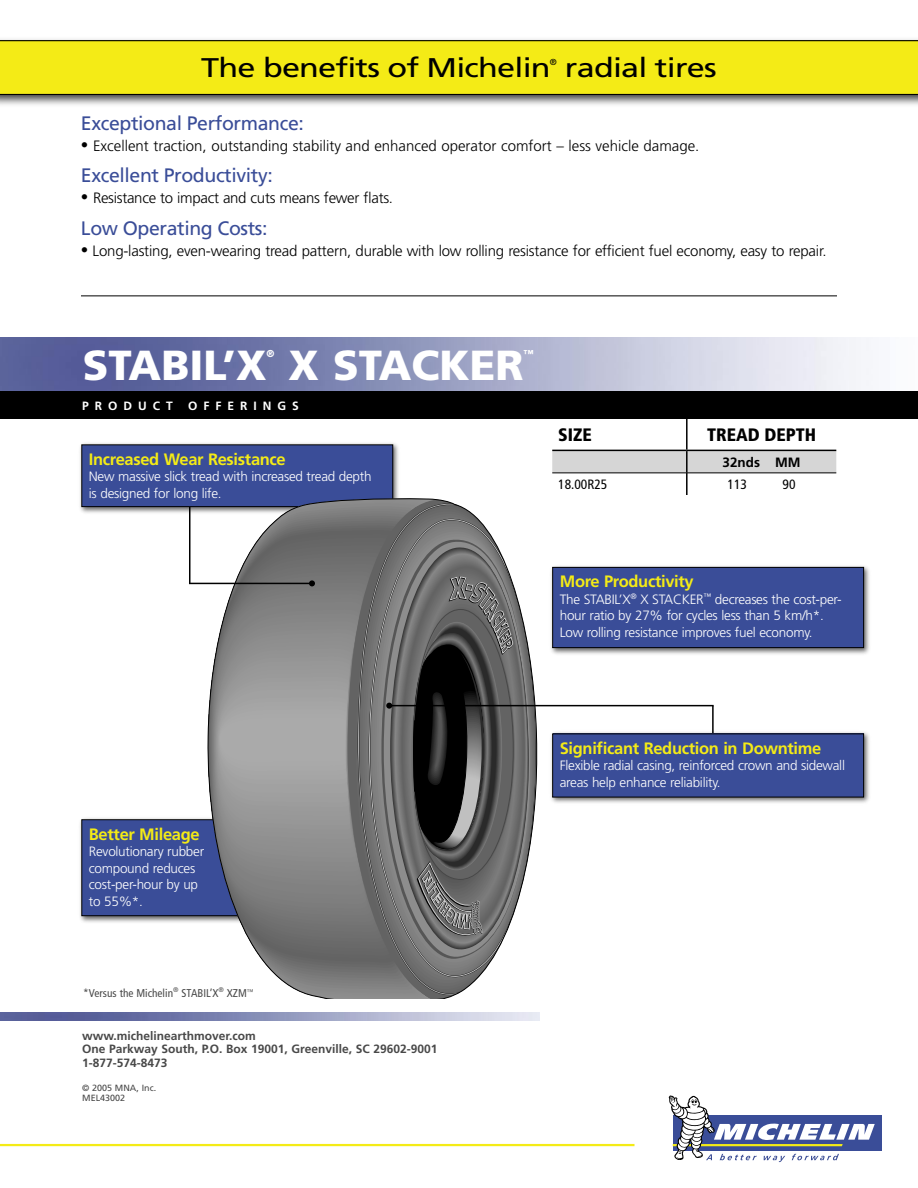
<style>
.page{position:relative;width:918px;height:1188px;background:#fff}
.page>*{position:absolute;margin:0;border:0;box-sizing:border-box;transform-origin:0 0}
.t1{font:900 42px "Frutiger";color:#fff}
.t2{font:27px "Frutiger";letter-spacing:-.025em;color:#000;scale:1.2 1}
.t3{font:19.5px "Frutiger";letter-spacing:-.02em;color:#3a4d98}
.t4{font:900 condensed 18px "Frutiger";color:#000}
.t5{font:700 16.5px "Frutiger";letter-spacing:-.02em;color:#f4eb16}
.t6{font:300 15px "Frutiger";letter-spacing:-.015em;color:#000}
.t7{font:300 13.5px/16.5px "Frutiger";letter-spacing:-.02em;color:#fff}
.t8{font:condensed 13.5px "Frutiger";color:#000}
.t9{font:700 13.5px "Frutiger";color:#000}
.t10{font:700 12px "Frutiger";color:#484848}
.t11{font:700 12px "Frutiger";letter-spacing:.5em;color:#fff}
._1_icon_name{font:condensed 11.25px "Frutiger";color:#484848}
.t12{font:900 10.05px "Frutiger";color:#fff}
.t13{font:9px "Frutiger";color:#484848}
.t14{font:8.7px "Frutiger";color:#000}
</style>
<div class="page">
<hr style="left:712px;top:706px;width:2px;height:66px;background:#000">
<hr style="left:189px;top:498px;width:1px;height:86px;background:#000">
<img style="left:0;top:338px;width:918px;height:54px">
<svg style="left:668px;top:1095px;width:214px;height:67px"></svg>
<div style="left:0;top:35px;width:918px;height:74px;background:#000;opacity:.75"></div>
<div style="left:0;top:41px;width:918px;height:54px;background:#f4eb16"></div>
<div style="left:548px;top:563px;width:324px;height:93px;background:#000;opacity:.6"></div>
<div style="left:553px;top:567px;width:311px;height:81px;background:#3a4d98"></div>
<div style="left:552px;top:567px;width:312px;height:81px;border:1px solid #000"></div>
<hr style="left:0;top:40px;width:918px;height:1px;background:#000">
<hr style="left:0;top:1144px;width:634px;height:2px;background:#f4eb16">
<hr style="left:0;top:94px;width:918px;height:1px;background:#000">
<hr style="left:81px;top:296px;width:756px;height:1px;background:#000">
<div style="left:0;top:392px;width:918px;height:27px;background:#000"></div>
<div style="left:78px;top:815px;width:323px;height:109px;background:#000;opacity:.6"></div>
<div style="left:82px;top:820px;width:311px;height:96px;background:#3a4d98"></div>
<div style="left:81px;top:819px;width:312px;height:97px;border:1px solid #000"></div>
<div style="left:78px;top:441px;width:323px;height:74px;background:#000;opacity:.6"></div>
<div style="left:82px;top:445px;width:311px;height:62px;background:#3a4d98"></div>
<div style="left:81px;top:444px;width:312px;height:63px;border:1px solid #000"></div>
<img style="left:0;top:1013px;width:540px;height:8px">
<div style="left:548px;top:730px;width:324px;height:76px;background:#000;opacity:.6"></div>
<div style="left:553px;top:734px;width:311px;height:63px;background:#3a4d98"></div>
<svg style="left:552px;top:451px;width:284px;height:22px;background:#cecece"></svg>
<hr style="left:686px;top:418px;width:2px;height:32px;background:#000">
<hr style="left:552px;top:450px;width:135px;height:1px;background:#000">
<hr style="left:687px;top:450px;width:149px;height:1px;background:#000">
<hr style="left:686px;top:451px;width:2px;height:22px;background:#000">
<hr style="left:686px;top:473px;width:2px;height:22px;background:#000">
<hr style="left:552px;top:473px;width:135px;height:1px;background:#000">
<hr style="left:687px;top:473px;width:149px;height:1px;background:#000">
<svg style="left:208px;top:498px;width:329px;height:501px;background:#828283"></svg>
<hr style="left:189px;top:583px;width:123px;height:1px;background:#000">
<svg style="left:309px;top:580px;width:6px;height:6px"></svg>
<hr style="left:389px;top:705px;width:325px;height:1px;background:#000">
<svg style="left:386px;top:703px;width:6px;height:6px"></svg>
<p class="t2" style="left:201px;top:52px;width:293px">The benefits of Michelin</p>
<p class="t14" style="left:550px;top:56px;width:8px">®</p>
<p class="t2" style="left:565px;top:52px;width:128px">radial tires</p>
<p class="t3" style="left:81px;top:111px;width:224px">Exceptional Performance:</p>
<p class="t6" style="left:81px;top:137px;width:620px">• Excellent traction, outstanding stability and enhanced operator comfort – less vehicle damage.</p>
<p class="t3" style="left:81px;top:164px;width:193px">Excellent Productivity:</p>
<p class="t6" style="left:81px;top:189px;width:314px">• Resistance to impact and cuts means fewer flats.</p>
<p class="t3" style="left:81px;top:216px;width:188px">Low Operating Costs:</p>
<p class="t6" style="left:81px;top:242px;width:747px">• Long-lasting, even-wearing tread pattern, durable with low rolling resistance for efficient fuel economy, easy to repair.</p>
<p class="t1" style="left:83px;top:339px;width:185px">STABIL’X</p>
<p class="t12" style="left:266px;top:347px;width:10px">®</p>
<p class="t1" style="left:289px;top:339px;width:237px">X STACKER</p>
<p class="t12" style="left:524px;top:348px;width:12px">™</p>
<p class="t11" style="left:82px;top:399px;width:92px">PRODUCT</p>
<p class="t11" style="left:188px;top:399px;width:112px">OFFERINGS</p>
<p class="t5" style="left:89px;top:449px;width:198px">Increased Wear Resistance</p>
<p class="t7" style="left:89px;top:468px;width:284px">New massive slick tread with increased tread depth is designed for long life.</p>
<p class="t4" style="left:558px;top:424px;width:35px">SIZE</p>
<p class="t4" style="left:707px;top:424px;width:111px">TREAD DEPTH</p>
<p class="t9" style="left:723px;top:454px;width:80px">32nds MM</p>
<p class="t8" style="left:558px;top:476px;width:51px">18.00R25</p>
<p class="t8" style="left:728px;top:476px;width:21px">113</p>
<p class="t8" style="left:783px;top:476px;width:14px">90</p>
<p class="t5" style="left:560px;top:572px;width:135px">More Productivity</p>
<p class="t7" style="left:560px;top:591px;width:283px">The STABIL’X<sup>®</sup> X STACKER<sup>™</sup> decreases the cost-per&shy;hour ratio by 27% for cycles less than 5 km/h*.<br>Low rolling resistance improves fuel economy.</p>
<p class="t5" style="left:89px;top:824px;width:112px">Better Mileage</p>
<p class="t7" style="left:89px;top:843px;width:117px">Revolutionary rubber compound reduces cost-per-hour by up to 55%*.</p>
<p class="_1_icon_name" style="left:83px;top:986px;width:172px">*Versus the Michelin<sup>®</sup> STABIL’X<sup>®</sup> XZM<sup>™</sup></p>
<p class="t10" style="left:82px;top:1028px;width:175px">www.michelinearthmover.com</p>
<p class="t10" style="left:82px;top:1042px;width:357px">One Parkway South, P.O. Box 19001, Greenville, SC 29602-9001</p>
<p class="t10" style="left:82px;top:1055px;width:87px">1-877-574-8473</p>
<p class="t13" style="left:82px;top:1082px;width:75px">© 2005 MNA, Inc.</p>
<p class="t13" style="left:82px;top:1093px;width:45px">MEL43002</p>
<p class="t5" style="left:560px;top:738px;width:263px">Significant Reduction in Downtime</p>
<p class="t7" style="left:560px;top:757px;width:287px">Flexible radial casing, reinforced crown and sidewall areas help enhance reliability.</p>
</div>
